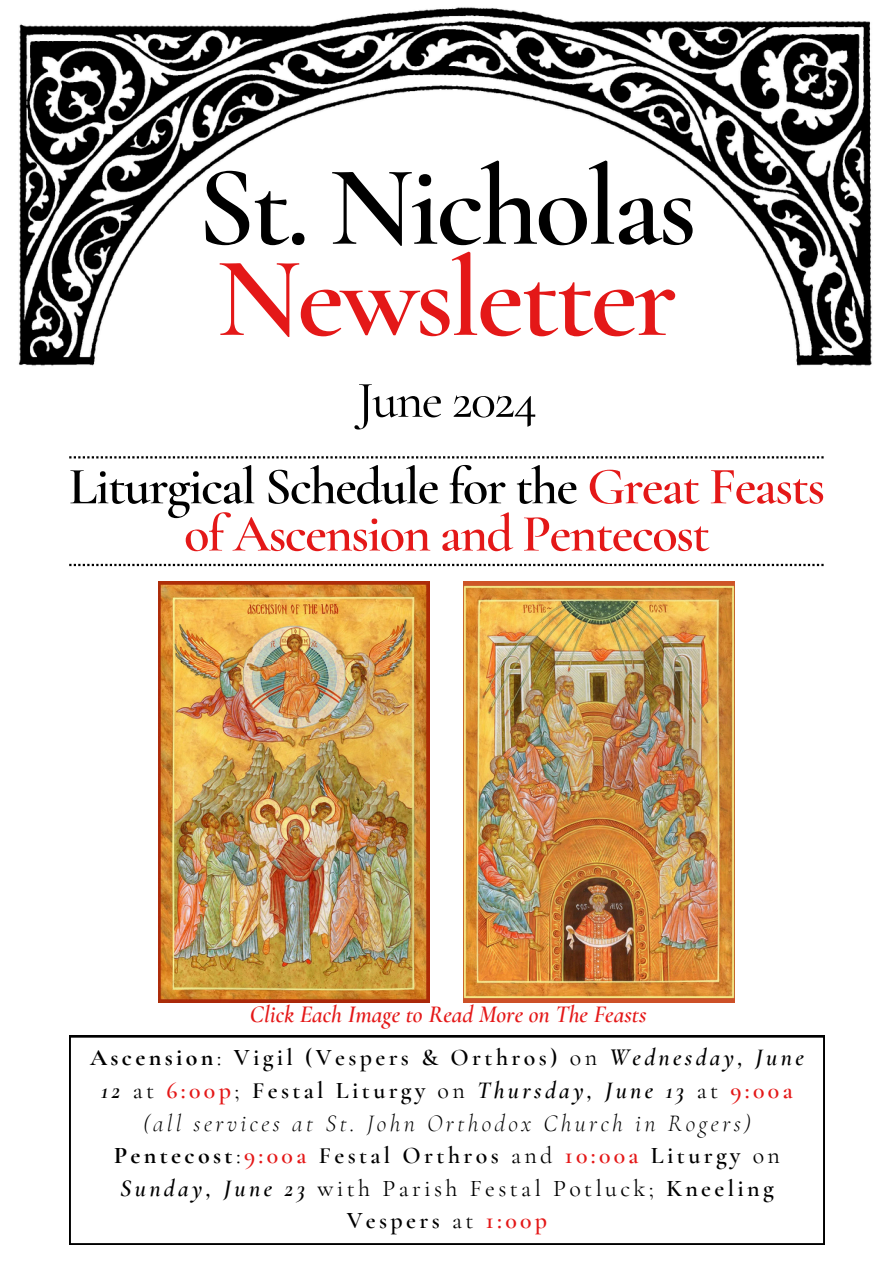
<style>
.page{position:relative;width:894px;height:1264px;background:#fff}
.page>*{position:absolute;margin:0;border:0;box-sizing:border-box;transform-origin:0 0}
.t1{font:600 114.75px/91.2px "Cormorant Garamond";letter-spacing:-.035em;color:#000}
.t2{font:600 52.8px/47.2px "Cormorant Garamond";letter-spacing:-.035em;color:#e41818;text-align:center}
.t3{font:500 52.2px "Cormorant Garamond";letter-spacing:-.035em;color:#000}
.t4{font:italic 600 24px "Cormorant Garamond";color:#e41818}
.t5{font:italic 300 23.85px/32.7px "Cormorant Garamond";letter-spacing:.14em;color:#000;text-align:center}
.t6{font:600 23.85px/32.7px "Cormorant Garamond";letter-spacing:.14em;color:#000;text-align:center}
.s1{color:#e41818}
.s2{color:#000}
.s3{font-weight:700;font-style:normal}
.s4{font-weight:400;font-style:normal}
.s5{font-weight:600;font-style:normal}
.s6{font-weight:600}
.s7{font-weight:600;font-style:normal;color:#e41818}
.s8{font-weight:700}
.s9{font-weight:400}
.s10{font-style:italic}
</style>
<div class="page">
<img style="left:159px;top:581px;width:270px;height:421px">
<img style="left:18px;top:7px;width:854px;height:359px">
<img style="left:464px;top:581px;width:270px;height:421px">
<svg style="left:69px;top:456px;width:754px;height:2px"></svg>
<svg style="left:69px;top:564px;width:754px;height:2px"></svg>
<svg style="left:69px;top:1035px;width:755px;height:209px"></svg>
<h2 class="t1" style="left:197px;top:162px;width:501px">St. Nicholas<br><span class="s1">Newsletter</span></h2>
<h2 class="t3" style="left:357px;top:368px;width:181px">June 2024</h2>
<h1 class="t2" style="left:69px;top:463px;width:757px"><span class="s2">Liturgical Schedule for the</span> Great Feasts of Ascension and Pentecost</h1>
<p class="t4" style="left:250px;top:999px;width:398px">Click Each Image to Read More on The Feasts</p>
<h3 class="t5" style="left:90px;top:1041px;width:715px"><span class="s3">Ascension</span><span class="s4">:</span> <span class="s5">Vigil (Vespers &amp; Orthros)</span> <span class="s4">on</span> <span class="s6">Wednesday, June<br>12</span> <span class="s4">at</span> <span class="s7">6:00p</span><span class="s4">;</span> <span class="s5">Festal Liturgy</span> <span class="s4">on</span> <span class="s6">Thursday, June 13</span> <span class="s4">at</span> <span class="s7">9:00a </span>(all services at St. John Orthodox Church in Rogers)</h3>
<p class="t6" style="left:114px;top:1139px;width:667px"><span class="s8">Pentecost</span><span class="s9">:</span><span class="s1">9:00a</span> Festal Orthros <span class="s9">and</span> <span class="s1">10:00a</span> Liturgy <span class="s9">on<br></span><span class="s10">Sunday, June 23</span> <span class="s9">with Parish Festal Potluck;</span> Kneeling<br>Vespers <span class="s9">at</span> <span class="s1">1:00p</span></p>
</div>
